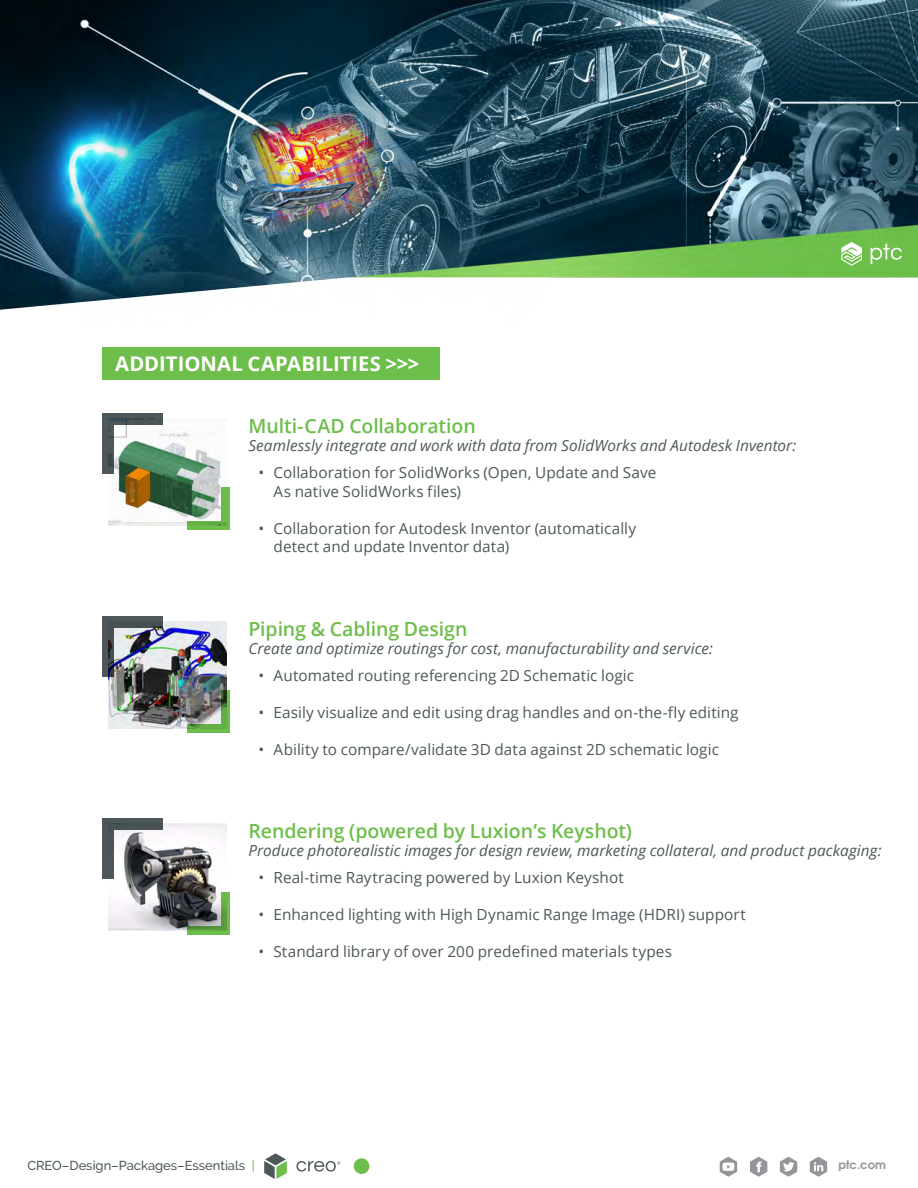
<style>
.page{position:relative;width:918px;height:1188px;background:#fff}
.page>*{position:absolute;margin:0;border:0;box-sizing:border-box;transform-origin:0 0}
.t1{font:700 20.25px "Open Sans";letter-spacing:.005em;color:#fff}
.t2{font:600 19.5px "Open Sans";letter-spacing:-.005em;color:#6ebe4b}
.t3{font:15.3px/18.5px "Open Sans";letter-spacing:.005em;color:#4e585a}
.t4{font:italic 15.3px "Open Sans";letter-spacing:.005em;color:#4e585a}
.t5{font:500 12.9px "PTC Raleway";color:#4e585a}
.t6{font:700 11.55px "Te X Gyre Adventor";color:#939598}
.s1{color:#6ebe4b}
</style>
<div class="page">
<svg style="left:296px;top:1161px;width:44px;height:11px"></svg>
<svg style="left:264px;top:1153px;width:23px;height:26px"></svg>
<svg style="left:810px;top:1157px;width:17px;height:20px"></svg>
<svg style="left:750px;top:1157px;width:17px;height:20px"></svg>
<svg style="left:780px;top:1157px;width:17px;height:20px"></svg>
<svg style="left:720px;top:1157px;width:17px;height:20px"></svg>
<div style="left:354px;top:1158px;width:15px;height:16px;background:#6ebe4b;border-radius:50%"></div>
<img style="left:0;top:0;width:918px;height:310px">
<svg style="left:841px;top:242px;width:21px;height:24px"></svg>
<svg style="left:871px;top:244px;width:31px;height:20px"></svg>
<img style="left:108px;top:425px;width:118px;height:101px">
<svg style="left:114px;top:413px;width:49px;height:12px"></svg>
<div style="left:102px;top:413px;width:12px;height:61px;background:#4e585a"></div>
<div style="left:188px;top:521px;width:42px;height:9px;background:#67b347"></div>
<div style="left:221px;top:488px;width:9px;height:42px;background:#6ebe4b"></div>
<img style="left:108px;top:621px;width:118px;height:108px">
<div style="left:102px;top:616px;width:61px;height:12px;background:#485156"></div>
<svg style="left:102px;top:628px;width:12px;height:48px"></svg>
<svg style="left:188px;top:724px;width:33px;height:9px"></svg>
<svg style="left:221px;top:690px;width:9px;height:43px"></svg>
<img style="left:108px;top:824px;width:118px;height:107px">
<div style="left:102px;top:818px;width:61px;height:12px;background:#4e585a"></div>
<div style="left:102px;top:818px;width:12px;height:61px;background:#4e585a"></div>
<svg style="left:188px;top:926px;width:33px;height:9px"></svg>
<svg style="left:221px;top:893px;width:9px;height:42px"></svg>
<div style="left:102px;top:347px;width:338px;height:33px;background:#6ebe4b"></div>
<h1 class="t1" style="left:115px;top:349px;width:306px">ADDITIONAL CAPABILITIES &gt;&gt;&gt;</h1>
<p class="t2" style="left:249px;top:412px;width:229px">Multi-CAD Collaboration</p>
<p class="t4" style="left:249px;top:435px;width:549px">Seamlessly integrate and work with data from SolidWorks and Autodesk Inventor:</p>
<p class="t3" style="left:274px;top:463px;width:384px">Collaboration for SolidWorks (Open, Update and Save<br>As native SolidWorks files)</p>
<p class="t3" style="left:274px;top:518px;width:364px">Collaboration for Autodesk Inventor (automatically detect and update Inventor data)</p>
<p class="t3" style="left:259px;top:463px;width:7px">•</p>
<p class="t3" style="left:259px;top:518px;width:7px">•</p>
<p class="t2" style="left:249px;top:615px;width:220px">Piping &amp; Cabling Design</p>
<p class="t4" style="left:249px;top:638px;width:466px">Create and optimize routings for cost, manufacturability and service:</p>
<p class="t3" style="left:274px;top:666px;width:362px">Automated routing referencing 2D Schematic logic</p>
<p class="t3" style="left:274px;top:703px;width:467px">Easily visualize and edit using drag handles and on-the-fly editing</p>
<p class="t3" style="left:274px;top:740px;width:447px">Ability to compare/validate 3D data against 2D schematic logic</p>
<p class="t3" style="left:259px;top:666px;width:7px">•</p>
<p class="t3" style="left:259px;top:703px;width:7px">•</p>
<p class="t3" style="left:259px;top:740px;width:7px">•</p>
<p class="t2" style="left:249px;top:817px;width:385px">Rendering (powered by Luxion’s Keyshot)</p>
<p class="t4" style="left:249px;top:840px;width:635px">Produce photorealistic images for design review, marketing collateral, and product packaging:</p>
<p class="t3" style="left:274px;top:868px;width:352px">Real-time Raytracing powered by Luxion Keyshot</p>
<p class="t3" style="left:274px;top:905px;width:474px">Enhanced lighting with High Dynamic Range Image (HDRI) support</p>
<p class="t3" style="left:274px;top:942px;width:400px">Standard library of over 200 predefined materials types</p>
<p class="t3" style="left:259px;top:868px;width:7px">•</p>
<p class="t3" style="left:259px;top:905px;width:7px">•</p>
<p class="t3" style="left:259px;top:942px;width:7px">•</p>
<p class="t5" style="left:27px;top:1158px;width:229px">CREO–Design–Packages–Essentials <span class="s1">|</span></p>
<p class="t6" style="left:838px;top:1155px;width:49px">ptc.com</p>
</div>
